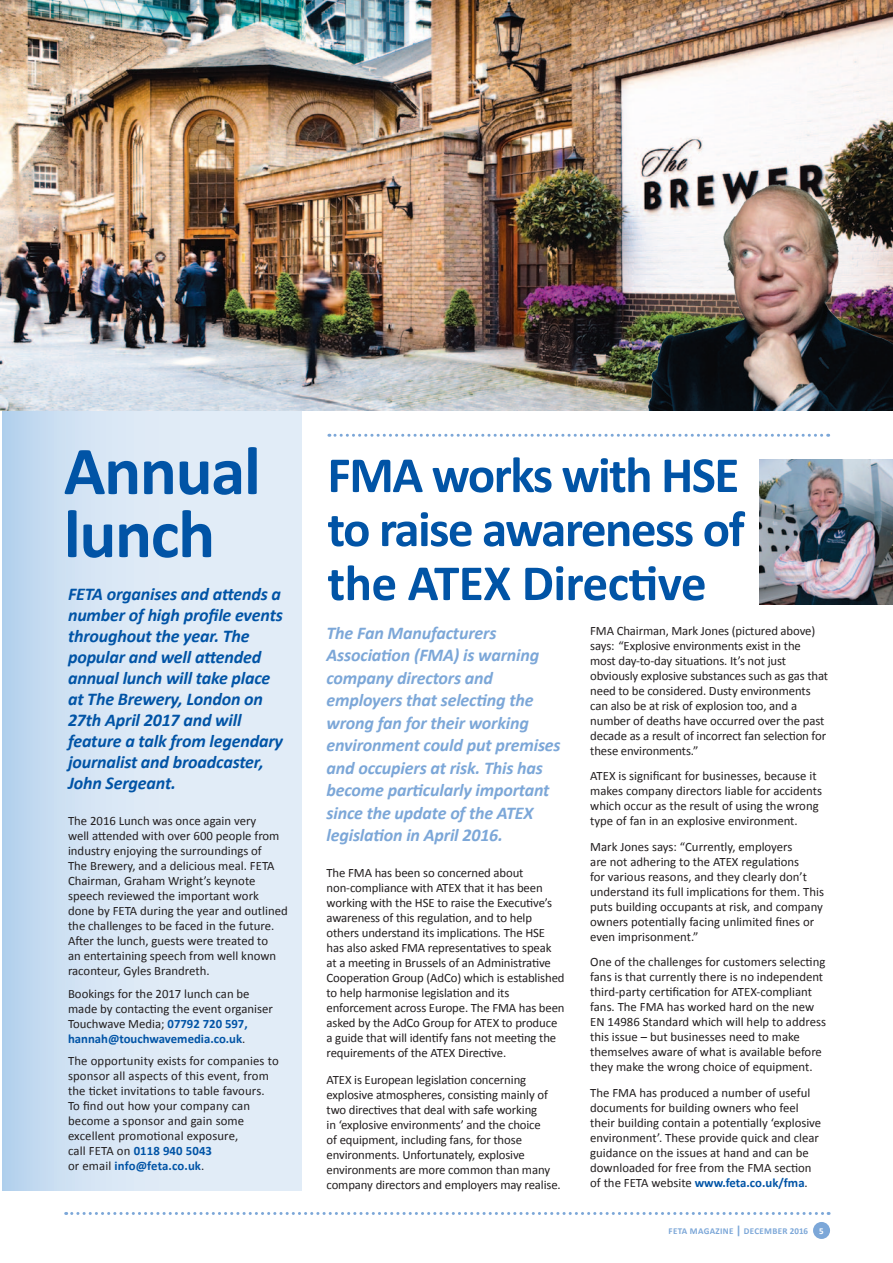
<style>
.page{position:relative;width:893px;height:1263px;background:#fff}
.page>*{position:absolute;margin:0;border:0;box-sizing:border-box;transform-origin:0 0}
.t1{font:700 69px/63px "Calibri";letter-spacing:-.02em;color:#0154a6}
.t2{font:700 51px/54px "Calibri";letter-spacing:-.03em;color:#0154a6;text-align:justify}
.t3{font:italic 700 18px/22.5px "Calibri";letter-spacing:-.01em;color:#7ca7d8}
.t4{font:italic 700 18px/21px "Calibri";letter-spacing:-.01em;color:#0154a6}
.t5{font:12.75px/15px "Calibri";letter-spacing:-.005em;color:#231f20}
.t6{font:700 9px "Calibri";letter-spacing:.04em;color:#7ca7d8}
.s1{font-weight:700;color:#0154a6}
.s2{font-size:12px}
.s3{color:#fff}
</style>
<div class="page">
<svg style="left:2px;top:410px;width:300px;height:781px;background:#d7e6f4"></svg>
<img style="left:0;top:0;width:893px;height:410px">
<svg style="left:66px;top:1212px;width:763px;height:3px"></svg>
<div style="left:813px;top:1222px;width:17px;height:17px;background:#7ca7d8;border-radius:50%"></div>
<img style="left:759px;top:459px;width:134px;height:145px">
<svg style="left:329px;top:434px;width:500px;height:3px"></svg>
<img style="left:645px;top:183px;width:248px;height:228px">
<h1 class="t1" style="left:64px;top:436px;width:199px">Annual lunch</h1>
<p class="t4" style="left:68px;top:583px;width:217px">FETA organises and attends a number of high profile events throughout the year. The popular and well attended annual lunch will take place at The Brewery, London on<br>27th April 2017 and will feature a talk from legendary journalist and broadcaster,<br>John Sergeant.</p>
<p class="t5" style="left:68px;top:813px;width:221px">The 2016 Lunch was once again very<br>well attended with over 600 people from industry enjoying the surroundings of<br>The Brewery, and a delicious meal. FETA Chairman, Graham Wright’s keynote speech reviewed the important work done by FETA during the year and outlined the challenges to be faced in the future.<br>After the lunch, guests were treated to<br>an entertaining speech from well known raconteur, Gyles Brandreth.</p>
<p class="t5" style="left:68px;top:985px;width:206px">Bookings for the 2017 lunch can be made by contacting the event organiser Touchwave Media; <span class="s1">07792 720 597, hannah@touchwavemedia.co.uk</span>.</p>
<p class="t5" style="left:68px;top:1053px;width:212px">The opportunity exists for companies to sponsor all aspects of this event, from the ticket invitations to table favours.<br>To find out how your company can become a sponsor and gain some excellent promotional exposure,<br>call FETA on <span class="s1">0118 940 5043<br></span>or email <span class="s1">info@feta.co.uk</span>.</p>
<h2 class="t2" style="left:327px;top:446px;width:419px">FMA works with HSE to raise awareness of the ATEX Directive</h2>
<p class="t3" style="left:327px;top:620px;width:236px">The Fan Manufacturers<br>Association (FMA) is warning company directors and employers that selecting the wrong fan for their working environment could put premises and occupiers at risk. This has become particularly important since the update of the ATEX legislation in April 2016.</p>
<p class="t5" style="left:327px;top:865px;width:240px">The FMA has been so concerned about non-compliance with ATEX that it has been working with the HSE to raise the Executive’s awareness of this regulation, and to help others understand its implications. The HSE has also asked FMA representatives to speak at a meeting in Brussels of an Administrative Cooperation Group (AdCo) which is established to help harmonise legislation and its enforcement across Europe. The FMA has been asked by the AdCo Group for ATEX to produce a guide that will identify fans not meeting the requirements of the ATEX Directive.</p>
<p class="t5" style="left:327px;top:1072px;width:236px">ATEX is European legislation concerning explosive atmospheres, consisting mainly of two directives that deal with safe working<br>in ‘explosive environments’ and the choice<br>of equipment, including fans, for those environments. Unfortunately, explosive environments are more common than many company directors and employers may realise.</p>
<p class="t5" style="left:590px;top:622px;width:240px">FMA Chairman, Mark Jones (pictured above) says: “Explosive environments exist in the most day-to-day situations. It’s not just obviously explosive substances such as gas that need to be considered. Dusty environments can also be at risk of explosion too, and a number of deaths have occurred over the past decade as a result of incorrect fan selection for these environments.”</p>
<p class="t5" style="left:590px;top:768px;width:233px">ATEX is significant for businesses, because it makes company directors liable for accidents which occur as the result of using the wrong type of fan in an explosive environment.</p>
<p class="t5" style="left:590px;top:838px;width:235px">Mark Jones says: “Currently, employers<br>are not adhering to the ATEX regulations<br>for various reasons, and they clearly don’t understand its full implications for them. This puts building occupants at risk, and company owners potentially facing unlimited fines or even imprisonment.”</p>
<p class="t5" style="left:590px;top:954px;width:237px">One of the challenges for customers selecting fans is that currently there is no independent third-party certification for ATEX-compliant fans. The FMA has worked hard on the new EN 14986 Standard which will help to address this issue – but businesses need to make themselves aware of what is available before they make the wrong choice of equipment.</p>
<p class="t5" style="left:590px;top:1084px;width:233px">The FMA has produced a number of useful documents for building owners who feel their building contain a potentially ‘explosive environment’. These provide quick and clear guidance on the issues at hand and can be downloaded for free from the FMA section of the FETA website <span class="s1">www.feta.co.uk/fma</span>.</p>
<p class="t6" style="left:669px;top:1225px;width:110px">FETA MAGAZINE <span class="s2">|</span> DECEMber</p>
<p class="t6" style="left:790px;top:1225px;width:35px">2016 <span class="s3">5</span></p>
</div>
